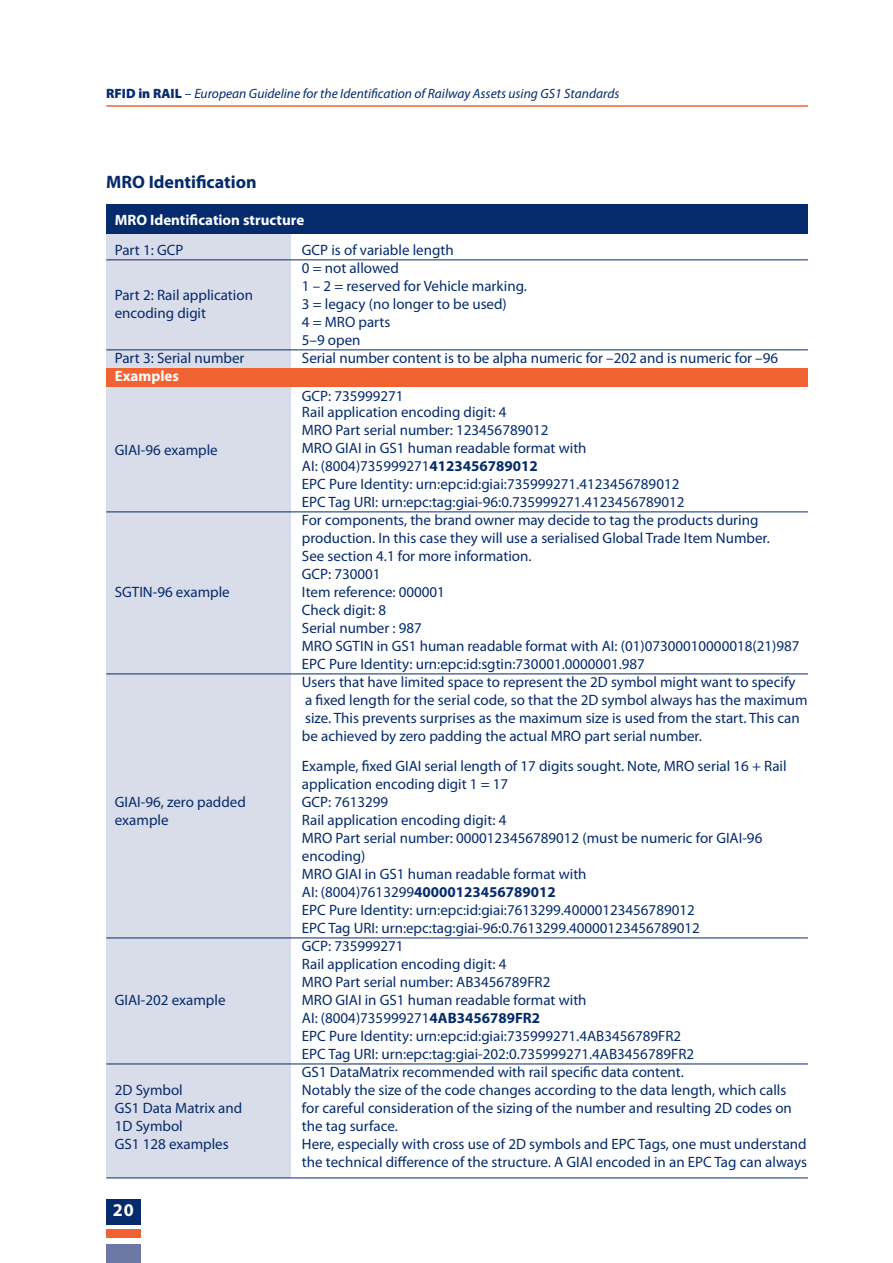
<style>
.page{position:relative;width:893px;height:1263px;background:#fff}
.page>*{position:absolute;margin:0;border:0;box-sizing:border-box;transform-origin:0 0}
.t1{font:700 18px "Myriad Pro";color:#052b6c}
.t2{font:700 18px "Myriad Pro";color:#fff}
.t3{font:15px/18px "Myriad Pro";color:#052b6c}
.t4{font:700 15px "Myriad Pro";color:#fff}
.t5{font:italic 13.5px "Myriad Pro";color:#052b6c}
.s1{font-weight:900;font-style:normal}
.s2{font-style:normal}
.s3{font-weight:700}
</style>
<div class="page">
<div style="left:106px;top:225px;width:185px;height:953px;background:#d9dce9"></div>
<div style="left:106px;top:368px;width:702px;height:19px;background:#f16232"></div>
<div style="left:106px;top:204px;width:702px;height:30px;background:#052b6c"></div>
<hr style="left:106px;top:260px;width:702px;height:1px;background:#052b6c">
<hr style="left:106px;top:350px;width:702px;height:1px;background:#052b6c">
<hr style="left:106px;top:512px;width:702px;height:1px;background:#052b6c">
<hr style="left:106px;top:674px;width:702px;height:1px;background:#052b6c">
<hr style="left:106px;top:938px;width:702px;height:1px;background:#052b6c">
<hr style="left:106px;top:1064px;width:702px;height:1px;background:#052b6c">
<hr style="left:106px;top:105px;width:702px;height:2px;background:#f16232">
<div style="left:106px;top:1199px;width:34px;height:26px;background:#052b6c"></div>
<div style="left:106px;top:1229px;width:34px;height:9px;background:#f16232"></div>
<div style="left:106px;top:1244px;width:34px;height:19px;background:#6d78a6"></div>
<hr style="left:106px;top:1178px;width:702px;height:1px;background:#052b6c">
<p class="t5" style="left:106px;top:88px;width:515px"><span class="s1">RFID in RAIL</span> <span class="s2">–</span> European Guideline for the Identification of Railway Assets using GS1 Standards</p>
<p class="t1" style="left:106px;top:175px;width:152px">MRO Identification</p>
<p class="t4" style="left:115px;top:215px;width:191px">MRO Identification structure</p>
<p class="t3" style="left:115px;top:242px;width:70px">Part 1: GCP</p>
<p class="t3" style="left:302px;top:242px;width:227px">GCP is of variable length<br>0 = not allowed<br>1 – 2 = reserved for Vehicle marking.</p>
<p class="t3" style="left:115px;top:287px;width:140px">Part 2: Rail application</p>
<p class="t3" style="left:302px;top:296px;width:206px">3 = legacy (no longer to be used)</p>
<p class="t3" style="left:115px;top:305px;width:93px">encoding digit</p>
<p class="t3" style="left:302px;top:314px;width:90px">4 = MRO parts<br>5–9 open</p>
<p class="t3" style="left:115px;top:350px;width:131px">Part 3: Serial number</p>
<p class="t3" style="left:302px;top:350px;width:478px">Serial number content is to be alpha numeric for –202 and is numeric for –96</p>
<p class="t4" style="left:115px;top:371px;width:66px">Examples</p>
<p class="t3" style="left:302px;top:389px;width:206px;line-height:16.5px">GCP: 735999271<br>Rail application encoding digit: 4</p>
<p class="t3" style="left:302px;top:422px;width:248px">MRO Part serial number: 123456789012</p>
<p class="t3" style="left:115px;top:442px;width:105px">GIAI-96 example</p>
<p class="t3" style="left:302px;top:440px;width:469px">MRO GIAI in GS1 human readable format with<br>AI: (8004)735999271<span class="s3">4123456789012<br></span>EPC Pure Identity: urn:epc:id:giai:735999271.4123456789012<br>EPC Tag URI: urn:epc:tag:giai-96:0.735999271.4123456789012<br>For components, the brand owner may decide to tag the products during production. In this case they will use a serialised Global Trade Item Number.<br>See section 4.1 for more information.<br>GCP: 730001</p>
<p class="t3" style="left:115px;top:584px;width:116px">SGTIN-96 example</p>
<p class="t3" style="left:302px;top:584px;width:507px">Item reference: 000001<br>Check digit: 8<br>Serial number : 987<br>MRO SGTIN in GS1 human readable format with AI: (01)07300010000018(21)987<br>EPC Pure Identity: urn:epc:id:sgtin:730001.0000001.987<br>Users that have limited space to represent the 2D symbol might want to specify<br>a fixed length for the serial code, so that the 2D symbol always has the maximum size. This prevents surprises as the maximum size is used from the start. This can be achieved by zero padding the actual MRO part serial number.</p>
<p class="t3" style="left:302px;top:758px;width:486px">Example, fixed GIAI serial length of 17 digits sought. Note, MRO serial 16 + Rail application encoding digit 1 = 17</p>
<p class="t3" style="left:115px;top:794px;width:132px">GIAI-96, zero padded</p>
<p class="t3" style="left:302px;top:794px;width:88px">GCP: 7613299</p>
<p class="t3" style="left:115px;top:812px;width:55px">example</p>
<p class="t3" style="left:302px;top:812px;width:462px">Rail application encoding digit: 4<br>MRO Part serial number: 0000123456789012 (must be numeric for GIAI-96 encoding)<br>MRO GIAI in GS1 human readable format with<br>AI: (8004)7613299<span class="s3">40000123456789012<br></span>EPC Pure Identity: urn:epc:id:giai:7613299.40000123456789012<br>EPC Tag URI: urn:epc:tag:giai-96:0.7613299.40000123456789012<br>GCP: 735999271<br>Rail application encoding digit: 4<br>MRO Part serial number: AB3456789FR2</p>
<p class="t3" style="left:115px;top:992px;width:112px">GIAI-202 example</p>
<p class="t3" style="left:302px;top:992px;width:394px">MRO GIAI in GS1 human readable format with<br>AI: (8004)735999271<span class="s3">4AB3456789FR2<br></span>EPC Pure Identity: urn:epc:id:giai:735999271.4AB3456789FR2<br>EPC Tag URI: urn:epc:tag:giai-202:0.735999271.4AB3456789FR2<br>GS1 DataMatrix recommended with rail specific data content.</p>
<p class="t3" style="left:115px;top:1082px;width:70px">2D Symbol</p>
<p class="t3" style="left:302px;top:1082px;width:486px">Notably the size of the code changes according to the data length, which calls</p>
<p class="t3" style="left:115px;top:1100px;width:129px">GS1 Data Matrix and</p>
<p class="t3" style="left:302px;top:1100px;width:491px">for careful consideration of the sizing of the number and resulting 2D codes on</p>
<p class="t3" style="left:115px;top:1118px;width:70px">1D Symbol</p>
<p class="t3" style="left:302px;top:1118px;width:97px">the tag surface.</p>
<p class="t3" style="left:115px;top:1136px;width:115px">GS1 128 examples</p>
<p class="t3" style="left:302px;top:1136px;width:507px">Here, especially with cross use of 2D symbols and EPC Tags, one must understand the technical difference of the structure. A GIAI encoded in an EPC Tag can always</p>
<p class="t2" style="left:113px;top:1204px;width:22px">20</p>
</div>
